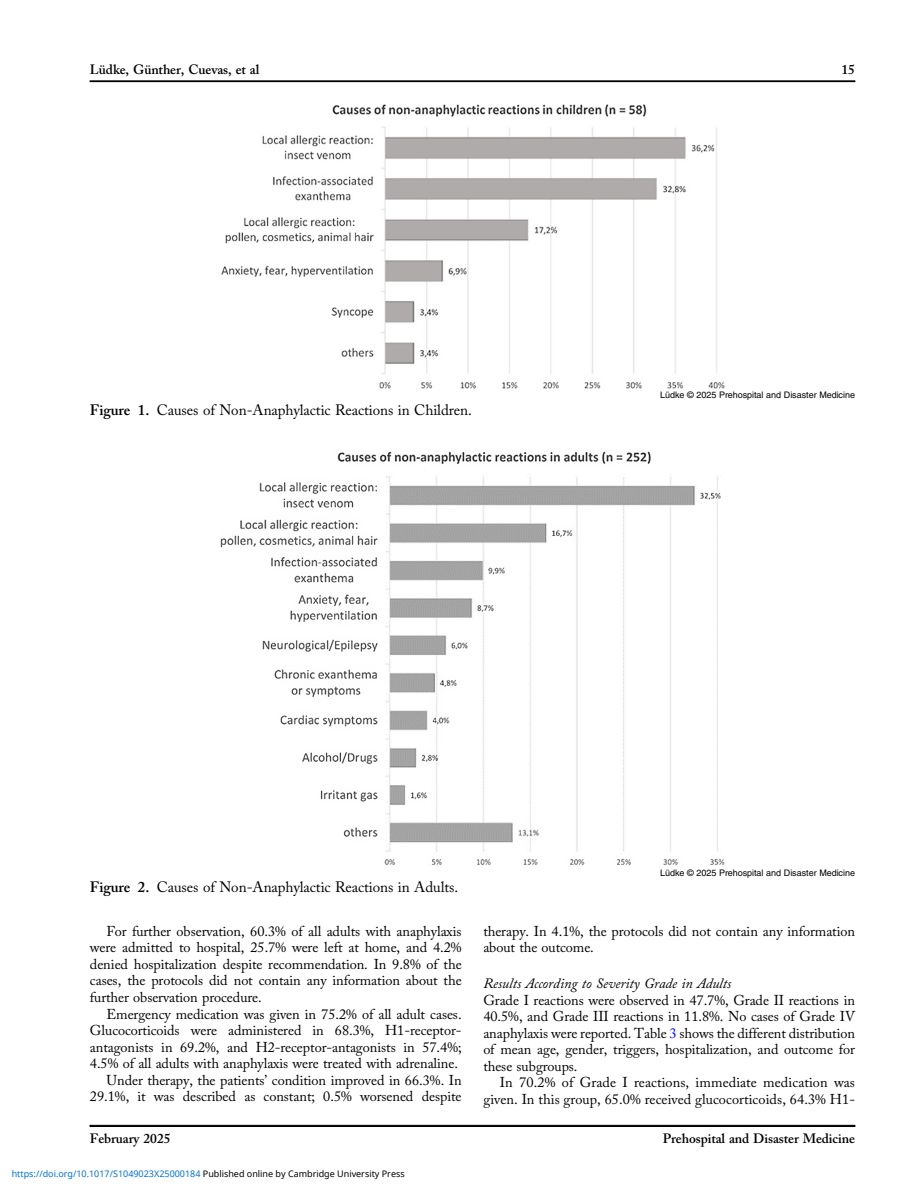
<style>
.page{position:relative;width:918px;height:1188px;background:#fff}
.page>*{position:absolute;margin:0;border:0;box-sizing:border-box;transform-origin:0 0}
.t1{font:15px "Adv OT678 fd 422";color:#000}
.t2{font:14.25px/16.5px "Adv OT678 fd 422";color:#000;text-align:justify}
.t3{font:14.25px "Adv OT3 bd 4862 d.I";color:#000}
.t4{font:13.5px "Adv O Tb 9 e 9 c 06 b";color:#000}
.t5{font:9px "Noto Sans";color:#0172cf}
.t6{font:9px "Adv OT82 c 4 f 4 c 4";color:#000}
.s1{font-family:"Adv O Tb 9 e 9 c 06 b"}
.s2{font-style:inherit}
.s3{color:#00f}
.s4{color:#000}
</style>
<div class="page">
<img style="left:221px;top:104px;width:503px;height:285px">
<img style="left:220px;top:451px;width:505px;height:414px">
<hr style="left:90px;top:81px;width:765px;height:1px;background:#000">
<div style="left:90px;top:1125px;width:765px;height:2px;background:#000;border:1px solid #000"></div>
<p class="t4" style="left:90px;top:64px;width:171px">Lüdke, Günther, Cuevas, et al</p>
<p class="t4" style="left:842px;top:64px;width:15px">15</p>
<p class="t1" style="left:90px;top:404px;width:383px"><span class="s1">Figure 1.</span> Causes of Non-Anaphylactic Reactions in Children.</p>
<p class="t6" style="left:660px;top:392px;width:196px">Lüdke © 2025 Prehospital and Disaster Medicine</p>
<p class="t1" style="left:90px;top:882px;width:370px"><span class="s1">Figure 2.</span> Causes of Non-Anaphylactic Reactions in Adults.</p>
<p class="t2" style="left:90px;top:924px;width:373px;text-indent:16px">For further observation, 60.3% of all adults with anaphylaxis were admitted to hospital, 25.7% were left at home, and 4.2% denied hospitalization despite recommendation. In 9.8% of the cases, the protocols did not contain any information about the further observation procedure.</p>
<p class="t2" style="left:90px;top:1007px;width:373px;text-align:right">Emergency medication was given in 75.2% of all adult cases.<br>Glucocorticoids were administered in 68.3%, H1-receptor&shy;antagonists in 69.2%, and H2-receptor-antagonists in 57.4%; 4.5% of all adults with anaphylaxis were treated with adrenaline.<br>Under therapy, the patients<span class="s2">’</span> condition improved in 66.3%. In 29.1%, it was described as constant; 0.5% worsened despite</p>
<p class="t6" style="left:660px;top:869px;width:196px">Lüdke © 2025 Prehospital and Disaster Medicine</p>
<p class="t2" style="left:483px;top:924px;width:373px">therapy. In 4.1%, the protocols did not contain any information about the outcome.</p>
<p class="t3" style="left:483px;top:979px;width:250px">Results According to Severity Grade in Adults</p>
<p class="t2" style="left:483px;top:994px;width:373px">Grade I reactions were observed in 47.7%, Grade II reactions in 40.5%, and Grade III reactions in 11.8%. No cases of Grade IV anaphylaxis were reported. Table <span class="s3">3</span> shows the different distribution of mean age, gender, triggers, hospitalization, and outcome for these subgroups.</p>
<p class="t2" style="left:483px;top:1076px;width:373px;text-align:right">In 70.2% of Grade I reactions, immediate medication was given. In this group, 65.0% received glucocorticoids, 64.3% H1-</p>
<p class="t4" style="left:90px;top:1133px;width:82px">February 2025</p>
<p class="t4" style="left:663px;top:1133px;width:194px">Prehospital and Disaster Medicine</p>
<p class="t5" style="left:12px;top:1168px;width:395px">https://doi.org/10.1017/S1049023X25000184 <span class="s4">Published online by Cambridge University Press</span></p>
</div>
